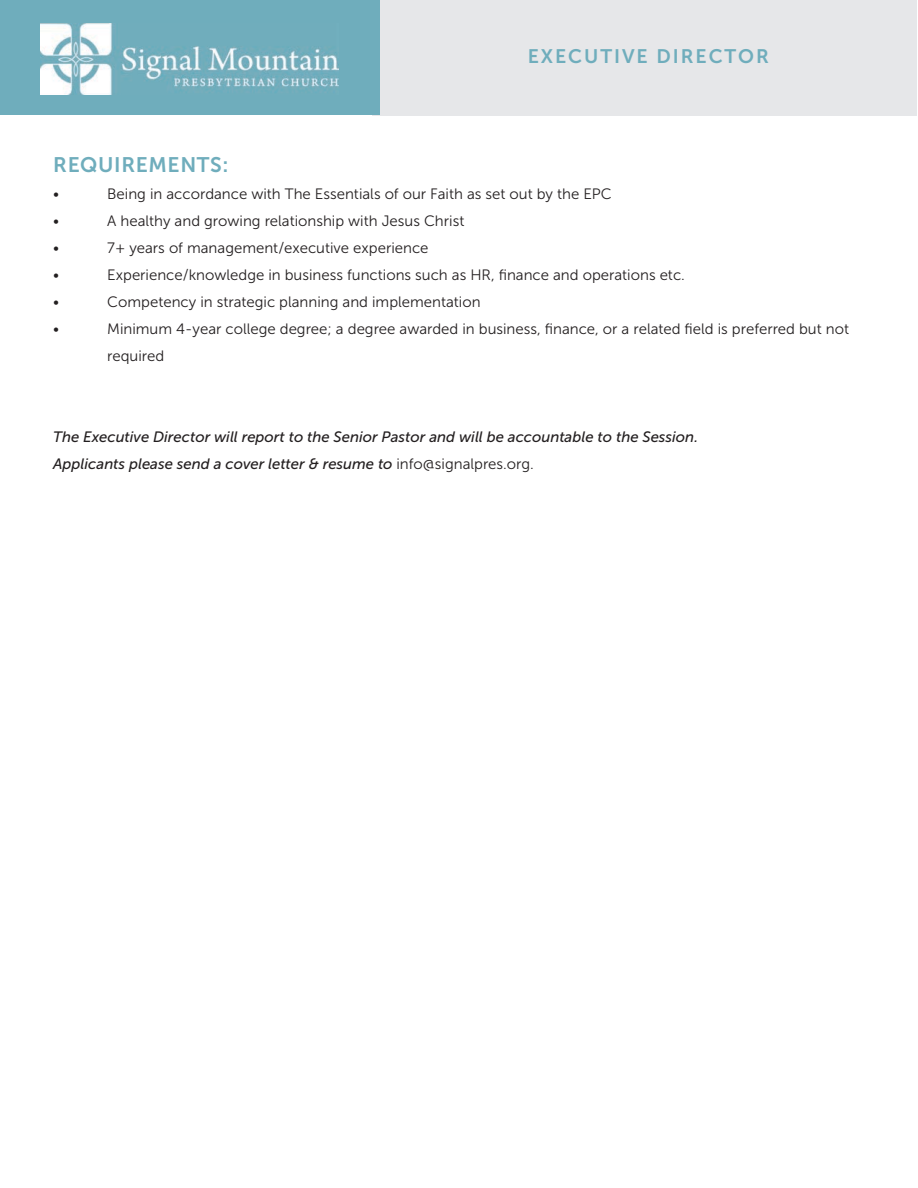
<style>
.page{position:relative;width:918px;height:1188px;background:#fff}
.page>*{position:absolute;margin:0;border:0;box-sizing:border-box;transform-origin:0 0}
.t1{font:21px "Museo Sans 700";letter-spacing:.03em;color:#6fadbc}
.t2{font:19.5px "Museo Sans 700";letter-spacing:.1em;color:#6fadbc}
.t3{font:15px/27px "Museo Sans 300";color:#231f20}
.t4{font:italic 15px/27px "Museo Sans 500";color:#231f20}
.s1{font-family:"Museo Sans 300";font-style:normal}
</style>
<div class="page">
<div style="left:373px;top:0;width:544px;height:115px;background:#e6e7e9"></div>
<div style="left:0;top:1px;width:379px;height:114px;background:#6fadbc"></div>
<img style="left:41px;top:24px;width:298px;height:71px">
<h2 class="t2" style="left:528px;top:45px;width:243px">EXECUTIVE DIRECTOR</h2>
<h1 class="t1" style="left:53px;top:153px;width:177px">REQUIREMENTS:</h1>
<p class="t3" style="left:53px;top:181px;width:8px">•</p>
<p class="t3" style="left:107px;top:181px;width:506px">Being in accordance with The Essentials of our Faith as set out by the EPC</p>
<p class="t3" style="left:53px;top:208px;width:8px">•</p>
<p class="t3" style="left:107px;top:208px;width:359px">A healthy and growing relationship with Jesus Christ</p>
<p class="t3" style="left:53px;top:235px;width:8px">•</p>
<p class="t3" style="left:107px;top:235px;width:323px">7+ years of management/executive experience</p>
<p class="t3" style="left:53px;top:262px;width:8px">•</p>
<p class="t3" style="left:107px;top:262px;width:579px">Experience/knowledge in business functions such as HR, finance and operations etc.</p>
<p class="t3" style="left:53px;top:289px;width:8px">•</p>
<p class="t3" style="left:107px;top:289px;width:375px">Competency in strategic planning and implementation</p>
<p class="t3" style="left:53px;top:316px;width:8px">•</p>
<p class="t3" style="left:107px;top:316px;width:743px">Minimum 4-year college degree; a degree awarded in business, finance, or a related field is preferred but not required</p>
<p class="t4" style="left:53px;top:424px;width:646px">The Executive Director will report to the Senior Pastor and will be accountable to the Session.<br>Applicants please send a cover letter &amp; resume to <span class="s1">info@signalpres.org.</span></p>
</div>
